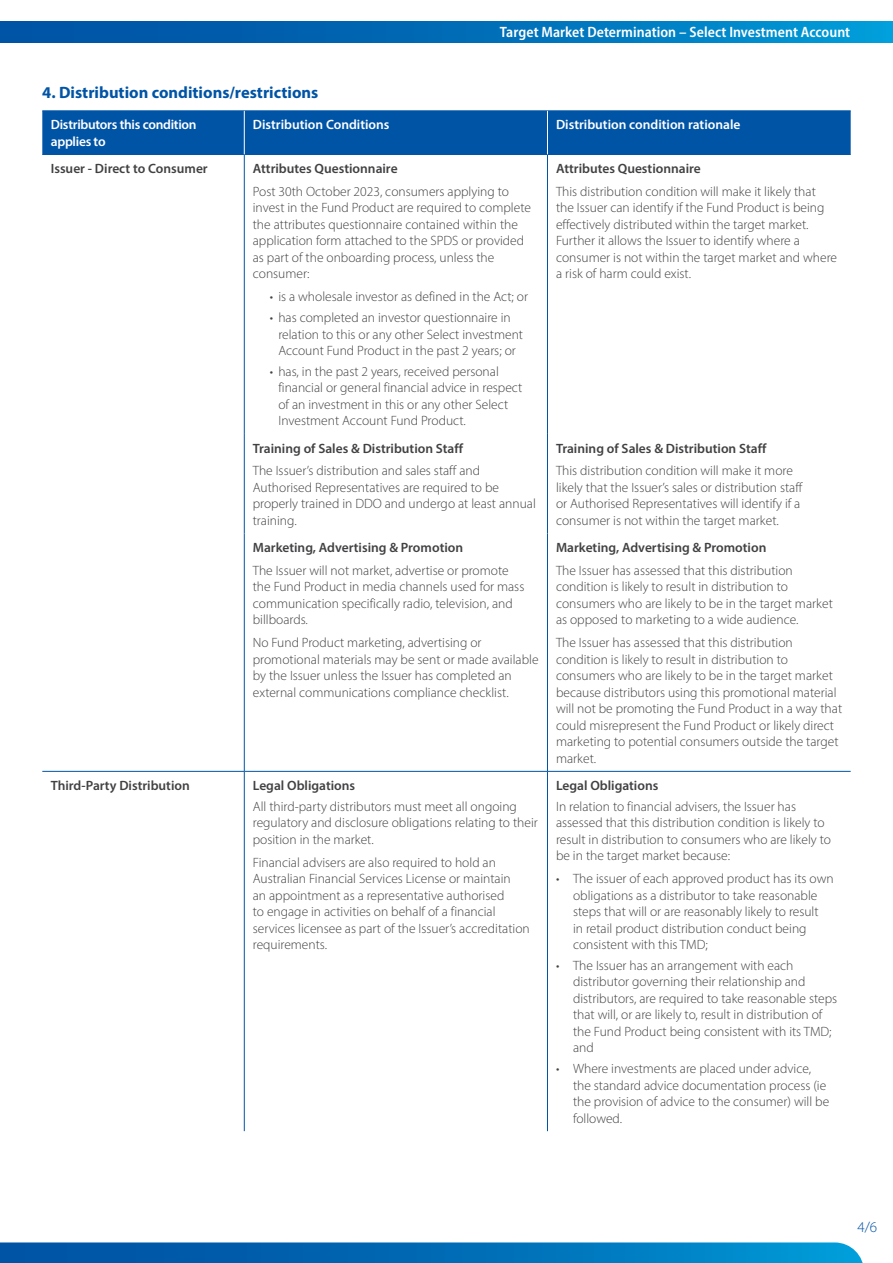
<style>
.page{position:relative;width:893px;height:1263px;background:#fff}
.page>*{position:absolute;margin:0;border:0;box-sizing:border-box;transform-origin:0 0}
.t1{font:700 16.5px "Myriad Pro";color:#0054a6}
.t2{font:600 semi-condensed 15px "Myriad Pro";letter-spacing:.005em;color:#fff}
.t3{font:300 15px "Myriad Pro";color:#0054a6}
.t4{font:300 13.5px/16.5px "Myriad Pro";color:#414042}
.t5{font:600 13.5px "Myriad Pro";color:#414042}
.t6{font:600 13.5px "Myriad Pro";color:#fff}
.t7{font:600 13.5px/16.5px "Myriad Pro";letter-spacing:-.02em;color:#fff}
</style>
<div class="page">
<div style="left:0;top:21px;width:893px;height:22px;background:linear-gradient(to right,#004a9e,#0096d4)"></div>
<svg style="left:0;top:1242px;width:863px;height:21px;background:#0873ba"></svg>
<div style="left:42px;top:112px;width:809px;height:42px;background:#0054a6"></div>
<hr style="left:42px;top:111px;width:202px;height:1px;background:#0054a6">
<hr style="left:244px;top:111px;width:303px;height:1px;background:#0054a6">
<hr style="left:547px;top:111px;width:304px;height:1px;background:#0054a6">
<hr style="left:42px;top:154px;width:202px;height:1px;background:#0054a6">
<hr style="left:244px;top:154px;width:303px;height:1px;background:#0054a6">
<hr style="left:547px;top:154px;width:304px;height:1px;background:#0054a6">
<hr style="left:42px;top:771px;width:202px;height:1px;background:#0054a6">
<hr style="left:244px;top:771px;width:303px;height:1px;background:#0054a6">
<hr style="left:548px;top:771px;width:303px;height:1px;background:#0054a6">
<hr style="left:244px;top:155px;width:1px;height:279px;background:#0054a6">
<hr style="left:244px;top:533px;width:1px;height:238px;background:#0054a6">
<hr style="left:244px;top:771px;width:1px;height:360px;background:#0054a6">
<hr style="left:244px;top:111px;width:1px;height:43px;background:#fff">
<hr style="left:547px;top:155px;width:1px;height:279px;background:#0054a6">
<hr style="left:547px;top:434px;width:1px;height:99px;background:#0054a6">
<hr style="left:547px;top:533px;width:1px;height:238px;background:#0054a6">
<hr style="left:547px;top:771px;width:1px;height:360px;background:#0054a6">
<hr style="left:547px;top:111px;width:1px;height:43px;background:#fff">
<hr style="left:244px;top:434px;width:1px;height:99px;background:#0054a6">
<p class="t2" style="left:500px;top:23px;width:352px">Target Market Determination – Select Investment Account</p>
<p class="t1" style="left:42px;top:82px;width:278px">4. Distribution conditions/restrictions</p>
<p class="t7" style="left:51px;top:116px;width:147px">Distributors this condition applies to</p>
<p class="t6" style="left:253px;top:116px;width:138px">Distribution Conditions</p>
<p class="t6" style="left:556px;top:116px;width:186px">Distribution condition rationale</p>
<p class="t5" style="left:51px;top:160px;width:158px">Issuer - Direct to Consumer</p>
<p class="t5" style="left:253px;top:160px;width:146px">Attributes Questionnaire</p>
<p class="t4" style="left:253px;top:183px;width:280px">Post 30th October 2023, consumers applying to invest in the Fund Product are required to complete the attributes questionnaire contained within the application form attached to the SPDS or provided as part of the onboarding process, unless the consumer:</p>
<p class="t4" style="left:270px;top:288px;width:260px">• is a wholesale investor as defined in the Act; or</p>
<p class="t4" style="left:278px;top:309px;width:246px;text-indent:-9px">• has completed an investor questionnaire in relation to this or any other Select investment<br>Account Fund Product in the past 2 years; or</p>
<p class="t4" style="left:278px;top:363px;width:245px;text-indent:-9px">• has, in the past 2 years, received personal financial or general financial advice in respect of an investment in this or any other Select Investment Account Fund Product.</p>
<p class="t5" style="left:556px;top:160px;width:146px">Attributes Questionnaire</p>
<p class="t4" style="left:556px;top:183px;width:283px">This distribution condition will make it likely that the Issuer can identify if the Fund Product is being effectively distributed within the target market.<br>Further it allows the Issuer to identify where a consumer is not within the target market and where a risk of harm could exist.</p>
<p class="t5" style="left:253px;top:439px;width:212px">Training of Sales &amp; Distribution Staff</p>
<p class="t4" style="left:253px;top:462px;width:285px">The Issuer’s distribution and sales staff and Authorised Representatives are required to be properly trained in DDO and undergo at least annual training.</p>
<p class="t5" style="left:253px;top:539px;width:212px">Marketing, Advertising &amp; Promotion</p>
<p class="t4" style="left:253px;top:562px;width:273px">The Issuer will not market, advertise or promote the Fund Product in media channels used for mass communication specifically radio, television, and billboards.</p>
<p class="t4" style="left:253px;top:634px;width:287px">No Fund Product marketing, advertising or promotional materials may be sent or made available by the Issuer unless the Issuer has completed an external communications compliance checklist.</p>
<p class="t5" style="left:51px;top:777px;width:140px">Third-Party Distribution</p>
<p class="t5" style="left:253px;top:777px;width:104px">Legal Obligations</p>
<p class="t4" style="left:253px;top:798px;width:286px">All third-party distributors must meet all ongoing regulatory and disclosure obligations relating to their position in the market.</p>
<p class="t4" style="left:253px;top:854px;width:278px">Financial advisers are also required to hold an Australian Financial Services License or maintain<br>an appointment as a representative authorised<br>to engage in activities on behalf of a financial services licensee as part of the Issuer’s accreditation requirements.</p>
<p class="t5" style="left:556px;top:439px;width:212px">Training of Sales &amp; Distribution Staff</p>
<p class="t4" style="left:556px;top:462px;width:248px">This distribution condition will make it more likely that the Issuer’s sales or distribution staff or Authorised Representatives will identify if a consumer is not within the target market.</p>
<p class="t5" style="left:556px;top:539px;width:212px">Marketing, Advertising &amp; Promotion</p>
<p class="t4" style="left:556px;top:562px;width:278px">The Issuer has assessed that this distribution condition is likely to result in distribution to consumers who are likely to be in the target market as opposed to marketing to a wide audience.</p>
<p class="t4" style="left:556px;top:634px;width:288px">The Issuer has assessed that this distribution condition is likely to result in distribution to consumers who are likely to be in the target market because distributors using this promotional material will not be promoting the Fund Product in a way that could misrepresent the Fund Product or likely direct marketing to potential consumers outside the target market.</p>
<p class="t5" style="left:556px;top:777px;width:104px">Legal Obligations</p>
<p class="t4" style="left:556px;top:798px;width:277px">In relation to financial advisers, the Issuer has assessed that this distribution condition is likely to result in distribution to consumers who are likely to be in the target market because:</p>
<p class="t4" style="left:573px;top:870px;width:262px;text-indent:-17px">• The issuer of each approved product has its own obligations as a distributor to take reasonable steps that will or are reasonably likely to result<br>in retail product distribution conduct being consistent with this TMD;</p>
<p class="t4" style="left:573px;top:957px;width:266px;text-indent:-17px">• The Issuer has an arrangement with each distributor governing their relationship and distributors, are required to take reasonable steps that will, or are likely to, result in distribution of the Fund Product being consistent with its TMD; and</p>
<p class="t4" style="left:573px;top:1060px;width:258px;text-indent:-17px">• Where investments are placed under advice, the standard advice documentation process (ie the provision of advice to the consumer) will be followed.</p>
<p class="t3" style="left:857px;top:1218px;width:21px">4/6</p>
</div>
